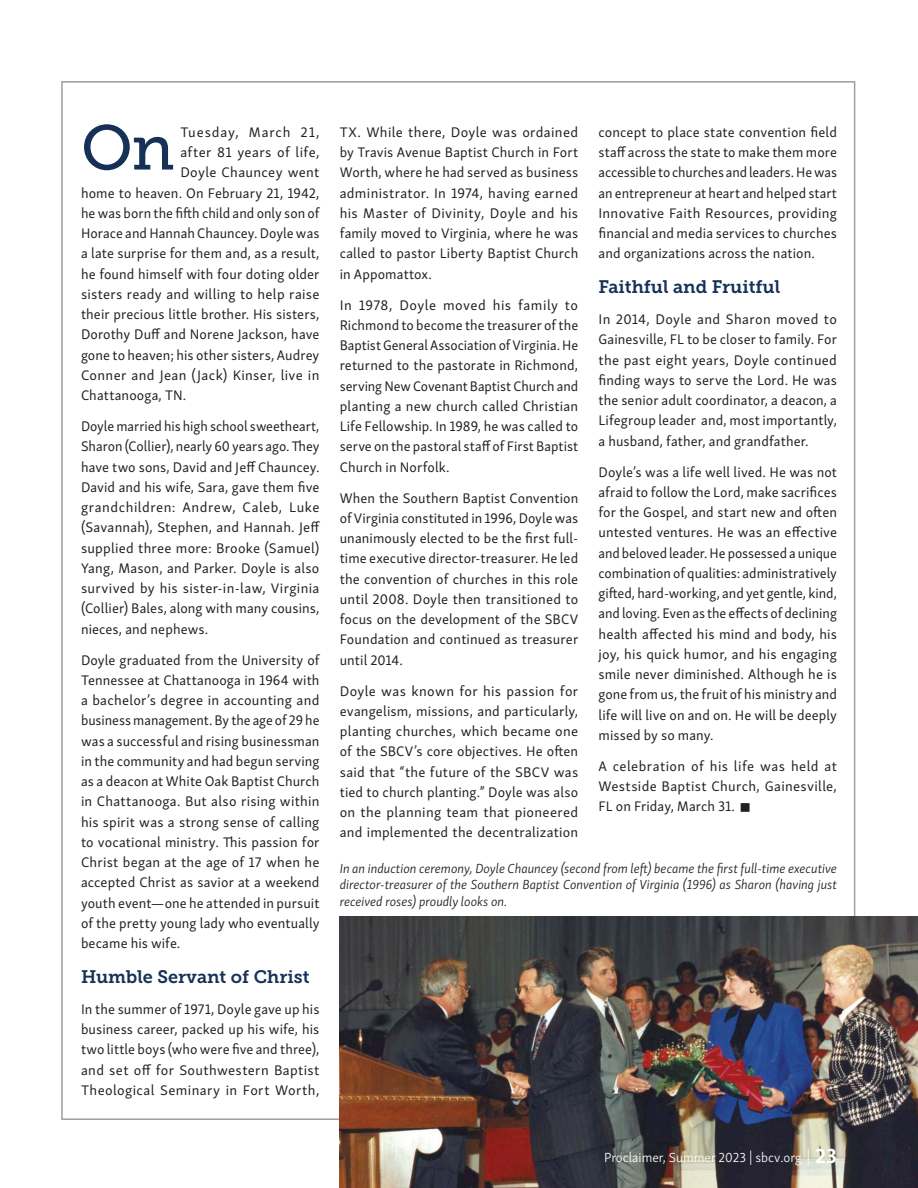
<style>
.page{position:relative;width:918px;height:1188px;background:#fff}
.page>*{position:absolute;margin:0;border:0;box-sizing:border-box;transform-origin:0 0}
.Heading{font:63px "Museo Slab 500";color:#153158}
.BASE-text_Skolar_9_5_13__1_top{font:33px "Skolar Sans Latn";color:#231f20}
.Subhead{font:18px "Museo Slab 700";color:#153158}
.BASE-text_Skolar_9_5_13__1_top-2{font:14.25px/20.2px "Skolar Sans Latn";letter-spacing:.01em;color:#231f20;text-align:justify}
.BASE-text_Skolar_9_5_13__1_top-3{font:14.25px "Skolar Sans Latn";letter-spacing:.06em;color:#231f20}
.Photo_-_Caption{font:italic 300 13.5px/16.5px "Skolar Sans Latn";color:#231f20;text-align:justify}
.t1{font:300 13.5px "Skolar Sans Latn";color:#fff}
.s1{font-family:"Museo Slab 100";font-weight:400;font-size:18px}
.s2{font-weight:700;font-size:21px}
</style>
<div class="page">
<img style="left:340px;top:917px;width:578px;height:271px">
<p class="Heading" style="left:81px;top:113px;width:95px">On</p>
<p class="BASE-text_Skolar_9_5_13__1_top-3" style="left:180px;top:121px;width:141px">Tuesday, March 21,</p>
<p class="BASE-text_Skolar_9_5_13__1_top-2" style="left:180px;top:141px;width:141px">after 81 years of life,</p>
<p class="BASE-text_Skolar_9_5_13__1_top-2" style="left:180px;top:161px;width:141px">Doyle Chauncey went</p>
<p class="BASE-text_Skolar_9_5_13__1_top-2" style="left:81px;top:181px;width:240px">home to heaven. On February 21, 1942,</p>
<p class="BASE-text_Skolar_9_5_13__1_top-2" style="left:81px;top:202px;width:240px">he was born the fifth child and only son of</p>
<p class="BASE-text_Skolar_9_5_13__1_top-2" style="left:81px;top:222px;width:240px">Horace and Hannah Chauncey. Doyle was</p>
<p class="BASE-text_Skolar_9_5_13__1_top-2" style="left:81px;top:242px;width:240px">a late surprise for them and, as a result,</p>
<p class="BASE-text_Skolar_9_5_13__1_top-2" style="left:81px;top:262px;width:240px">he found himself with four doting older</p>
<p class="BASE-text_Skolar_9_5_13__1_top-2" style="left:81px;top:283px;width:240px">sisters ready and willing to help raise</p>
<p class="BASE-text_Skolar_9_5_13__1_top-2" style="left:81px;top:303px;width:240px">their precious little brother. His sisters,</p>
<p class="BASE-text_Skolar_9_5_13__1_top-2" style="left:81px;top:323px;width:240px">Dorothy Duff and Norene Jackson, have</p>
<p class="BASE-text_Skolar_9_5_13__1_top-2" style="left:81px;top:343px;width:240px">gone to heaven; his other sisters, Audrey</p>
<p class="BASE-text_Skolar_9_5_13__1_top-2" style="left:81px;top:364px;width:240px">Conner and Jean (Jack) Kinser, live in</p>
<p class="BASE-text_Skolar_9_5_13__1_top-2" style="left:81px;top:384px;width:107px">Chattanooga, TN.</p>
<p class="BASE-text_Skolar_9_5_13__1_top-2" style="left:81px;top:415px;width:241px">Doyle married his high school sweetheart, Sharon (Collier), nearly 60 years ago. They have two sons, David and Jeff Chauncey.<br>David and his wife, Sara, gave them five grandchildren: Andrew, Caleb, Luke (Savannah), Stephen, and Hannah. Jeff supplied three more: Brooke (Samuel)<br>Yang, Mason, and Parker. Doyle is also survived by his sister-in-law, Virginia (Collier) Bales, along with many cousins, nieces, and nephews.</p>
<p class="BASE-text_Skolar_9_5_13__1_top-2" style="left:81px;top:649px;width:240px">Doyle graduated from the University of Tennessee at Chattanooga in 1964 with a bachelor’s degree in accounting and business management. By the age of 29 he was a successful and rising businessman in the community and had begun serving as a deacon at White Oak Baptist Church in Chattanooga. But also rising within his spirit was a strong sense of calling to vocational ministry. This passion for Christ began at the age of 17 when he accepted Christ as savior at a weekend youth event—one he attended in pursuit of the pretty young lady who eventually became his wife.</p>
<p class="Subhead" style="left:81px;top:967px;width:230px">Humble Servant of Christ</p>
<p class="BASE-text_Skolar_9_5_13__1_top-2" style="left:81px;top:998px;width:240px">In the summer of 1971, Doyle gave up his business career, packed up his wife, his two little boys (who were five and three), and set off for Southwestern Baptist Theological Seminary in Fort Worth,</p>
<p class="BASE-text_Skolar_9_5_13__1_top-2" style="left:340px;top:121px;width:240px">TX. While there, Doyle was ordained by Travis Avenue Baptist Church in Fort Worth, where he had served as business administrator. In 1974, having earned his Master of Divinity, Doyle and his family moved to Virginia, where he was called to pastor Liberty Baptist Church in Appomattox.</p>
<p class="BASE-text_Skolar_9_5_13__1_top-2" style="left:340px;top:293px;width:240px">In 1978, Doyle moved his family to Richmond to become the treasurer of the Baptist General Association of Virginia. He returned to the pastorate in Richmond, serving New Covenant Baptist Church and planting a new church called Christian Life Fellowship. In 1989, he was called to serve on the pastoral staff of First Baptist Church in Norfolk.</p>
<p class="BASE-text_Skolar_9_5_13__1_top-2" style="left:340px;top:487px;width:240px">When the Southern Baptist Convention of Virginia constituted in 1996, Doyle was unanimously elected to be the first full&shy;time executive director-treasurer. He led the convention of churches in this role until 2008. Doyle then transitioned to focus on the development of the SBCV Foundation and continued as treasurer until 2014.</p>
<p class="BASE-text_Skolar_9_5_13__1_top-2" style="left:340px;top:680px;width:240px">Doyle was known for his passion for evangelism, missions, and particularly, planting churches, which became one of the SBCV’s core objectives. He often said that “the future of the SBCV was tied to church planting.” Doyle was also on the planning team that pioneered and implemented the decentralization</p>
<p class="BASE-text_Skolar_9_5_13__1_top-2" style="left:598px;top:121px;width:240px">concept to place state convention field staff across the state to make them more accessible to churches and leaders. He was an entrepreneur at heart and helped start Innovative Faith Resources, providing financial and media services to churches and organizations across the nation.</p>
<p class="Subhead" style="left:598px;top:277px;width:183px">Faithful and Fruitful</p>
<p class="BASE-text_Skolar_9_5_13__1_top-2" style="left:598px;top:308px;width:240px">In 2014, Doyle and Sharon moved to Gainesville, FL to be closer to family. For the past eight years, Doyle continued finding ways to serve the Lord. He was the senior adult coordinator, a deacon, a Lifegroup leader and, most importantly, a husband, father, and grandfather.</p>
<p class="BASE-text_Skolar_9_5_13__1_top-2" style="left:598px;top:461px;width:240px">Doyle’s was a life well lived. He was not afraid to follow the Lord, make sacrifices for the Gospel, and start new and often untested ventures. He was an effective and beloved leader. He possessed a unique combination of qualities: administratively gifted, hard-working, and yet gentle, kind, and loving. Even as the effects of declining health affected his mind and body, his joy, his quick humor, and his engaging smile never diminished. Although he is gone from us, the fruit of his ministry and life will live on and on. He will be deeply missed by so many.</p>
<p class="BASE-text_Skolar_9_5_13__1_top-2" style="left:598px;top:755px;width:240px">A celebration of his life was held at Westside Baptist Church, Gainesville, FL on Friday, March 31.</p>
<p class="BASE-text_Skolar_9_5_13__1_top" style="left:738px;top:780px;width:16px">■</p>
<p class="Photo_-_Caption" style="left:340px;top:859px;width:499px">In an induction ceremony, Doyle Chauncey (second from left) became the first full-time executive director-treasurer of the Southern Baptist Convention of Virginia (1996) as Sharon (having just received roses) proudly looks on.</p>
<p class="t1" style="left:604px;top:1147px;width:234px">Proclaimer, Summer 2023 | sbcv.org <span class="s1">|</span> <span class="s2">23</span></p>
</div>
